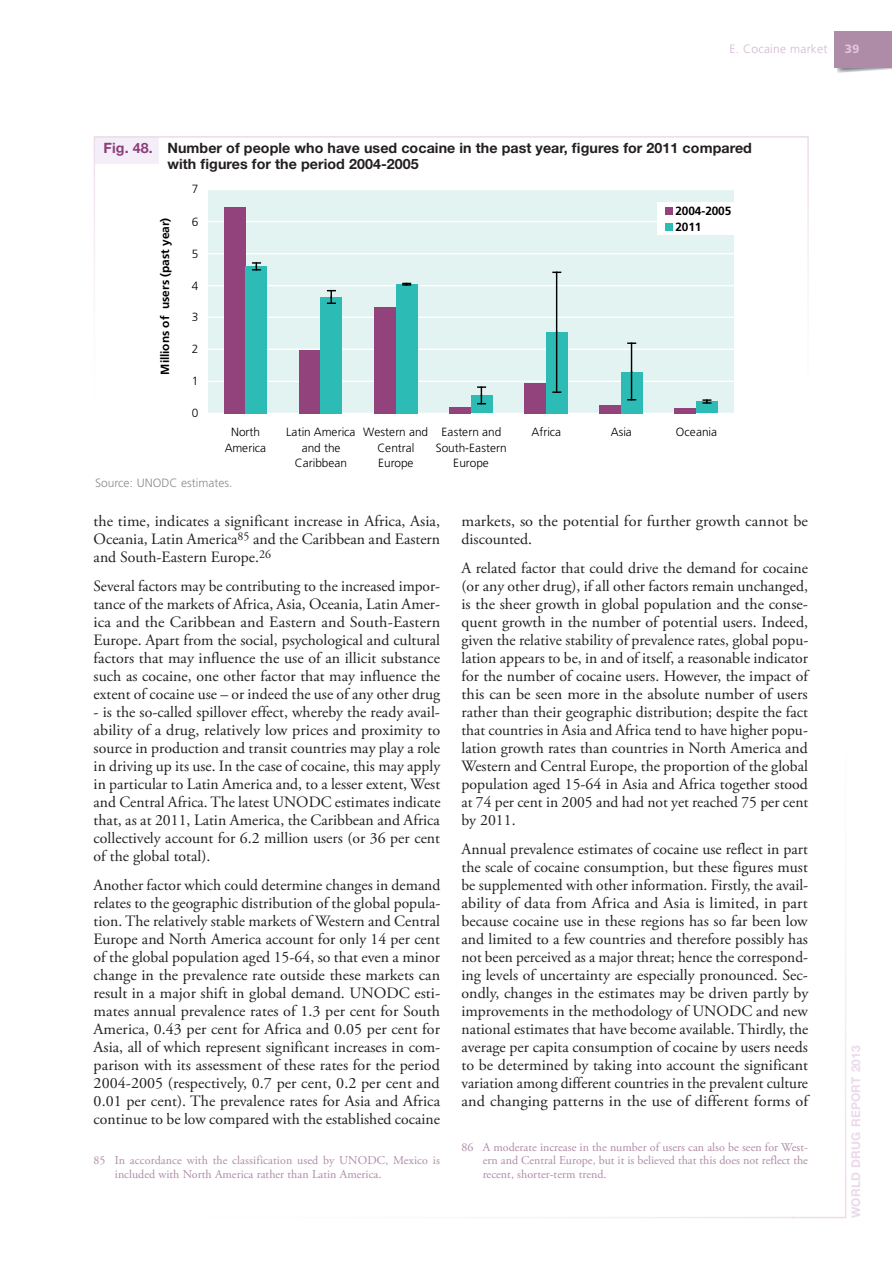
<style>
.page{position:relative;width:893px;height:1263px;background:#fff}
.page>*{position:absolute;margin:0;border:0;box-sizing:border-box;transform-origin:0 0}
.t1{font:15.75px/18px "Adobe Garamond Pro";color:#231f20;text-align:justify}
.t2{font:700 14.25px/15.8px "Helvetica Neue";letter-spacing:.005em;color:#231f20}
.t3{font:12px/13.5px "Adobe Garamond Pro";color:#ae8ba7}
.t4{font:300 12px "Frutiger";color:#8a8c8e}
.t5{font:700 12px "Helvetica Neue";letter-spacing:.02em;color:#ecdaeb}
.t6{font:300 12px "Frutiger";letter-spacing:.02em;color:#d3b8d3}
.t7{font:900 12px "Frutiger";color:#dec2de}
.t8{font:300 11.85px/15.9px "Frutiger";color:#000;text-align:center}
.t9{font:700 11.85px/15.5px "Frutiger";letter-spacing:-.005em;color:#000}
.s1{color:#8e3d79}
</style>
<div class="page">
<img style="left:837px;top:67px;width:54px;height:6px">
<div style="left:834px;top:31px;width:57px;height:36px;background:#ae8ba7"></div>
<div style="left:95px;top:137px;width:64px;height:27px;background:#f3eef7"></div>
<div style="left:94px;top:136px;width:715px;height:355px;border:2px solid #fff"></div>
<div style="left:208px;top:190px;width:526px;height:223px;background:#e2f3f1"></div>
<hr style="left:208px;top:381px;width:526px;height:1px;background:#fff">
<hr style="left:208px;top:349px;width:526px;height:1px;background:#fff">
<hr style="left:208px;top:317px;width:526px;height:1px;background:#fff">
<hr style="left:208px;top:285px;width:526px;height:1px;background:#fff">
<hr style="left:208px;top:253px;width:526px;height:1px;background:#fff">
<hr style="left:208px;top:221px;width:526px;height:1px;background:#fff">
<div style="left:224px;top:207px;width:22px;height:206px;background:#93437b"></div>
<div style="left:299px;top:350px;width:22px;height:63px;background:#93437b"></div>
<div style="left:374px;top:307px;width:22px;height:106px;background:#93437b"></div>
<div style="left:449px;top:407px;width:22px;height:6px;background:#93437b"></div>
<div style="left:524px;top:383px;width:22px;height:30px;background:#93437b"></div>
<div style="left:599px;top:405px;width:22px;height:8px;background:#93437b"></div>
<div style="left:674px;top:408px;width:22px;height:5px;background:#93437b"></div>
<div style="left:246px;top:266px;width:21px;height:147px;background:#2dbbb5"></div>
<div style="left:321px;top:297px;width:21px;height:116px;background:#2dbbb5"></div>
<div style="left:396px;top:284px;width:21px;height:129px;background:#2dbbb5"></div>
<div style="left:471px;top:395px;width:21px;height:18px;background:#2dbbb5"></div>
<div style="left:546px;top:332px;width:21px;height:81px;background:#2dbbb5"></div>
<div style="left:621px;top:372px;width:21px;height:41px;background:#2dbbb5"></div>
<div style="left:696px;top:402px;width:21px;height:11px;background:#2dbbb5"></div>
<hr style="left:556px;top:272px;width:1px;height:60px;background:#000">
<svg style="left:253px;top:262px;width:7px;height:9px"></svg>
<svg style="left:328px;top:290px;width:7px;height:14px"></svg>
<svg style="left:403px;top:283px;width:7px;height:3px"></svg>
<svg style="left:478px;top:386px;width:7px;height:18px"></svg>
<hr style="left:556px;top:332px;width:1px;height:60px;background:#000">
<svg style="left:553px;top:391px;width:8px;height:2px"></svg>
<svg style="left:628px;top:343px;width:7px;height:57px"></svg>
<svg style="left:703px;top:399px;width:8px;height:5px"></svg>
<div style="left:658px;top:203px;width:78px;height:32px;background:#fff"></div>
<div style="left:665px;top:208px;width:7px;height:7px;background:#93437b"></div>
<div style="left:665px;top:223px;width:7px;height:8px;background:#2dbbb5"></div>
<p class="t6" style="left:729px;top:44px;width:99px">E. Cocaine market</p>
<p class="t7" style="left:845px;top:44px;width:16px">39</p>
<p class="t2" style="left:167px;top:142px;width:586px;text-indent:-64px"><span class="s1">Fig. 48.</span> Number of people who have used cocaine in the past year, figures for 2011 compared with figures for the period 2004-2005</p>
<p class="t8" style="left:192px;top:182px;width:8px">7</p>
<p class="t9" style="left:158px;top:375px;width:158px;rotate:-90deg">Millions of users (past year)</p>
<p class="t9" style="left:675px;top:205px;width:57px">2004-2005<br>2011</p>
<p class="t8" style="left:192px;top:214px;width:8px">6</p>
<p class="t8" style="left:192px;top:246px;width:8px">5</p>
<p class="t8" style="left:192px;top:278px;width:8px">4</p>
<p class="t8" style="left:192px;top:310px;width:8px">3</p>
<p class="t8" style="left:192px;top:342px;width:8px">2</p>
<p class="t8" style="left:192px;top:374px;width:8px">1</p>
<p class="t8" style="left:192px;top:406px;width:8px">0</p>
<p class="t8" style="left:225px;top:425px;width:43px">North<br>America</p>
<p class="t8" style="left:286px;top:425px;width:71px">Latin America and the<br>Caribbean</p>
<p class="t8" style="left:363px;top:425px;width:66px">Western and<br>Central<br>Europe</p>
<p class="t8" style="left:436px;top:425px;width:73px">Eastern and<br>South-Eastern<br>Europe</p>
<p class="t8" style="left:531px;top:425px;width:31px">Africa</p>
<p class="t8" style="left:611px;top:425px;width:23px">Asia</p>
<p class="t8" style="left:676px;top:425px;width:43px">Oceania</p>
<p class="t4" style="left:95px;top:478px;width:139px">Source: UNODC estimates.</p>
<p class="t1" style="left:94px;top:513px;width:348px">the time, indicates a significant increase in Africa, Asia, Oceania, Latin America<sup>85</sup> and the Caribbean and Eastern and South-Eastern Europe.<sup>26</sup></p>
<p class="t1" style="left:94px;top:578px;width:348px">Several factors may be contributing to the increased impor&shy;tance of the markets of Africa, Asia, Oceania, Latin Amer&shy;ica and the Caribbean and Eastern and South-Eastern Europe. Apart from the social, psychological and cultural factors that may influence the use of an illicit substance such as cocaine, one other factor that may influence the extent of cocaine use – or indeed the use of any other drug</p>
<p class="t1" style="left:94px;top:704px;width:348px">- is the so-called spillover effect, whereby the ready avail&shy;ability of a drug, relatively low prices and proximity to source in production and transit countries may play a role in driving up its use. In the case of cocaine, this may apply in particular to Latin America and, to a lesser extent, West and Central Africa. The latest UNODC estimates indicate that, as at 2011, Latin America, the Caribbean and Africa collectively account for 6.2 million users (or 36 per cent of the global total).</p>
<p class="t1" style="left:94px;top:877px;width:348px">Another factor which could determine changes in demand relates to the geographic distribution of the global popula&shy;tion. The relatively stable markets of Western and Central Europe and North America account for only 14 per cent of the global population aged 15-64, so that even a minor change in the prevalence rate outside these markets can result in a major shift in global demand. UNODC esti&shy;mates annual prevalence rates of 1.3 per cent for South America, 0.43 per cent for Africa and 0.05 per cent for Asia, all of which represent significant increases in com&shy;parison with its assessment of these rates for the period 2004-2005 (respectively, 0.7 per cent, 0.2 per cent and 0.01 per cent). The prevalence rates for Asia and Africa continue to be low compared with the established cocaine</p>
<p class="t3" style="left:115px;top:1155px;width:326px;text-indent:-21px">85 In accordance with the classification used by UNODC, Mexico is included with North America rather than Latin America.</p>
<p class="t1" style="left:461px;top:513px;width:348px">markets, so the potential for further growth cannot be discounted.</p>
<p class="t1" style="left:461px;top:560px;width:348px">A related factor that could drive the demand for cocaine (or any other drug), if all other factors remain unchanged, is the sheer growth in global population and the conse&shy;quent growth in the number of potential users. Indeed, given the relative stability of prevalence rates, global popu&shy;lation appears to be, in and of itself, a reasonable indicator for the number of cocaine users. However, the impact of this can be seen more in the absolute number of users rather than their geographic distribution; despite the fact that countries in Asia and Africa tend to have higher popu&shy;lation growth rates than countries in North America and Western and Central Europe, the proportion of the global population aged 15-64 in Asia and Africa together stood at 74 per cent in 2005 and had not yet reached 75 per cent by 2011.</p>
<p class="t1" style="left:461px;top:841px;width:348px">Annual prevalence estimates of cocaine use reflect in part the scale of cocaine consumption, but these figures must be supplemented with other information. Firstly, the avail&shy;ability of data from Africa and Asia is limited, in part because cocaine use in these regions has so far been low and limited to a few countries and therefore possibly has not been perceived as a major threat; hence the correspond&shy;ing levels of uncertainty are especially pronounced. Sec&shy;ondly, changes in the estimates may be driven partly by improvements in the methodology of UNODC and new national estimates that have become available. Thirdly, the average per capita consumption of cocaine by users needs to be determined by taking into account the significant variation among different countries in the prevalent culture and changing patterns in the use of different forms of</p>
<p class="t3" style="left:483px;top:1141px;width:327px;text-align:justify;text-indent:-21px">86 A moderate increase in the number of users can also be seen for West&shy;ern and Central Europe, but it is believed that this does not reflect the recent, shorter-term trend.</p>
<p class="t5" style="left:851px;top:1218px;width:175px;rotate:-90deg">WORLD DRUG REPORT 2013</p>
</div>
